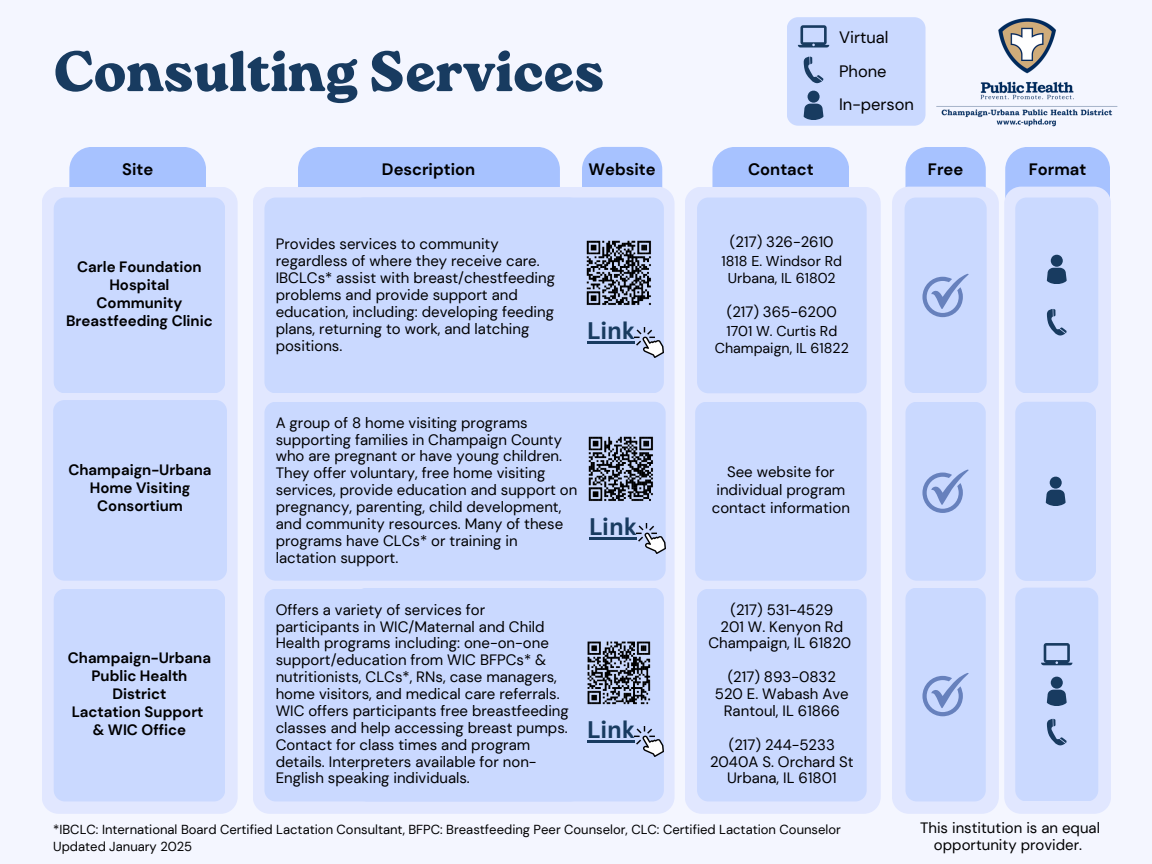
<style>
.page{position:relative;width:1152px;height:864px;background:#f4f6ff}
.page>*{position:absolute;margin:0;border:0;box-sizing:border-box;transform-origin:0 0}
.t1{font:800 57px "Roca One";letter-spacing:-.01em;color:#183b60}
.t2{font:700 23.4px "Canva Sans";color:#183b60}
.t3{font:700 16.5px "DM Sans";color:#000}
.t4{font:16.5px "DM Sans";color:#000}
.t5{font:15px/16.8px "DM Sans";color:#000;text-align:center}
.t6{font:700 15px/18px "DM Sans";color:#000;text-align:center}
.t7{font:14.25px/16.8px "DM Sans";color:#000;text-align:center}
.t8{font:13.05px "DM Sans";color:#000}
</style>
<div class="page">
<div style="left:69px;top:147px;width:137px;height:653px;background:#a7c2ff;border-radius:22px"></div>
<div style="left:42px;top:187px;width:196px;height:627px;background:#e1e7ff;border-radius:17px"></div>
<div style="left:712px;top:147px;width:137px;height:653px;background:#a7c2ff;border-radius:22px"></div>
<div style="left:685px;top:187px;width:196px;height:627px;background:#e1e7ff;border-radius:17px"></div>
<div style="left:582px;top:147px;width:80px;height:651px;background:#a7c2ff;border-radius:22px"></div>
<div style="left:1005px;top:147px;width:105px;height:653px;background:#a7c2ff;border-radius:23px"></div>
<div style="left:1004px;top:187px;width:107px;height:627px;background:#e1e7ff;border-radius:17px"></div>
<div style="left:298px;top:147px;width:262px;height:644px;background:#a7c2ff;border-radius:22px"></div>
<div style="left:253px;top:187px;width:422px;height:627px;background:#e1e7ff;border-radius:17px"></div>
<div style="left:905px;top:147px;width:81px;height:653px;background:#a7c2ff;border-radius:22px"></div>
<div style="left:892px;top:187px;width:107px;height:627px;background:#e1e7ff;border-radius:17px"></div>
<div style="left:787px;top:17px;width:138px;height:109px;background:#cad9ff;border-radius:11px"></div>
<svg style="left:804px;top:56px;width:20px;height:27px"></svg>
<svg style="left:804px;top:91px;width:20px;height:29px"></svg>
<svg style="left:798px;top:25px;width:31px;height:23px"></svg>
<div style="left:54px;top:198px;width:171px;height:195px;background:#cad9ff;border-radius:11px"></div>
<div style="left:697px;top:198px;width:170px;height:195px;background:#cad9ff;border-radius:11px"></div>
<div style="left:352px;top:198px;width:312px;height:195px;background:#cad9ff;border-radius:11px"></div>
<div style="left:264px;top:198px;width:316px;height:195px;background:#cad9ff;border-radius:11px"></div>
<div style="left:1015px;top:198px;width:83px;height:195px;background:#cad9ff;border-radius:11px"></div>
<div style="left:905px;top:198px;width:82px;height:195px;background:#cad9ff;border-radius:11px"></div>
<svg style="left:922px;top:274px;width:47px;height:43px"></svg>
<hr style="left:587px;top:341px;width:48px;height:3px;background:#183b60">
<img style="left:635px;top:328px;width:29px;height:29px">
<img style="left:586px;top:240px;width:65px;height:66px">
<svg style="left:1047px;top:255px;width:20px;height:29px"></svg>
<svg style="left:1047px;top:309px;width:20px;height:27px"></svg>
<div style="left:1015px;top:402px;width:81px;height:179px;background:#cad9ff;border-radius:11px"></div>
<div style="left:905px;top:402px;width:81px;height:179px;background:#cad9ff;border-radius:11px"></div>
<div style="left:53px;top:400px;width:174px;height:181px;background:#cad9ff;border-radius:11px"></div>
<div style="left:541px;top:402px;width:125px;height:179px;background:#cad9ff;border-radius:11px"></div>
<div style="left:264px;top:402px;width:325px;height:179px;background:#cad9ff;border-radius:11px"></div>
<img style="left:588px;top:436px;width:65px;height:66px">
<hr style="left:589px;top:537px;width:47px;height:3px;background:#183b60">
<img style="left:636px;top:524px;width:30px;height:29px">
<div style="left:695px;top:402px;width:172px;height:179px;background:#cad9ff;border-radius:11px"></div>
<svg style="left:922px;top:469px;width:47px;height:44px"></svg>
<svg style="left:1046px;top:477px;width:20px;height:29px"></svg>
<div style="left:1015px;top:588px;width:83px;height:213px;background:#cad9ff;border-radius:11px"></div>
<div style="left:905px;top:588px;width:81px;height:213px;background:#cad9ff;border-radius:11px"></div>
<div style="left:54px;top:589px;width:171px;height:212px;background:#cad9ff;border-radius:11px"></div>
<div style="left:356px;top:588px;width:308px;height:213px;background:#cad9ff;border-radius:11px"></div>
<div style="left:264px;top:589px;width:317px;height:212px;background:#cad9ff;border-radius:11px"></div>
<img style="left:587px;top:641px;width:64px;height:64px">
<hr style="left:587px;top:740px;width:48px;height:3px;background:#183b60">
<img style="left:635px;top:727px;width:29px;height:29px">
<div style="left:697px;top:589px;width:170px;height:212px;background:#cad9ff;border-radius:11px"></div>
<svg style="left:922px;top:673px;width:47px;height:43px"></svg>
<svg style="left:1047px;top:677px;width:20px;height:29px"></svg>
<svg style="left:1041px;top:643px;width:31px;height:22px"></svg>
<svg style="left:1047px;top:719px;width:20px;height:27px"></svg>
<img style="left:936px;top:18px;width:182px;height:108px">
<p class="t1" style="left:53px;top:38px;width:553px">Consulting Services</p>
<h3 class="t4" style="left:839px;top:27px;width:51px">Virtual</h3>
<p class="t4" style="left:839px;top:61px;width:49px">Phone</p>
<p class="t4" style="left:839px;top:94px;width:76px">In-person</p>
<h2 class="t3" style="left:122px;top:158px;width:33px">Site</h2>
<h2 class="t3" style="left:382px;top:158px;width:95px">Description</h2>
<h4 class="t3" style="left:589px;top:158px;width:69px">Website</h4>
<p class="t3" style="left:748px;top:158px;width:67px">Contact</p>
<p class="t3" style="left:928px;top:158px;width:37px">Free</p>
<p class="t3" style="left:1029px;top:158px;width:59px">Format</p>
<h1 class="t6" style="left:66px;top:258px;width:148px">Carle Foundation<br>Hospital<br>Community<br>Breastfeeding Clinic</h1>
<h3 class="t6" style="left:68px;top:461px;width:145px">Champaign-Urbana<br>Home Visiting<br>Consortium</h3>
<h3 class="t6" style="left:68px;top:649px;width:145px">Champaign-Urbana<br>Public Health<br>District<br>Lactation Support &amp; WIC Office</h3>
<p class="t5" style="left:276px;top:236px;width:281px;text-align:left">Provides services to community regardless of where they receive care.<br>IBCLCs* assist with breast/chestfeeding problems and provide support and education, including: developing feeding plans, returning to work, and latching positions.</p>
<h4 class="t2" style="left:587px;top:314px;width:49px">Link</h4>
<h3 class="t5" style="left:276px;top:414px;width:303px;text-align:left">A group of 8 home visiting programs supporting families in Champaign County who are pregnant or have young children.<br>They offer voluntary, free home visiting services, provide education and support on pregnancy, parenting, child development, and community resources. Many of these programs have CLCs* or training in lactation support.</h3>
<h3 class="t2" style="left:589px;top:510px;width:49px">Link</h3>
<h4 class="t5" style="left:276px;top:601px;width:295px;text-align:left">Offers a variety of services for participants in WIC/Maternal and Child Health programs including: one-on-one support/education from WIC BFPCs* &amp; nutritionists, CLCs*, RNs, case managers, home visitors, and medical care referrals.<br>WIC offers participants free breastfeeding classes and help accessing breast pumps.<br>Contact for class times and program details. Interpreters available for non-English speaking individuals.</h4>
<h2 class="t2" style="left:587px;top:713px;width:49px">Link</h2>
<p class="t5" style="left:730px;top:234px;width:105px">(217) 326-2610</p>
<h4 class="t7" style="left:722px;top:253px;width:122px">1818 E. Windsor Rd<br>Urbana, IL 61802</h4>
<p class="t5" style="left:727px;top:303px;width:112px">(217) 365-6200</p>
<h4 class="t7" style="left:715px;top:323px;width:135px">1701 W. Curtis Rd<br>Champaign, IL 61822</h4>
<h3 class="t5" style="left:712px;top:463px;width:140px;line-height:18px">See website for individual program contact information</h3>
<p class="t5" style="left:708px;top:601px;width:144px">(217) 531-4529<br>201 W. Kenyon Rd<br>Champaign, IL 61820</p>
<h4 class="t5" style="left:715px;top:669px;width:135px">(217) 893-0832<br>520 E. Wabash Ave<br>Rantoul, IL 61866</h4>
<p class="t5" style="left:710px;top:736px;width:145px">(217) 244-5233<br>2040A S. Orchard St<br>Urbana, IL 61801</p>
<h4 class="t8" style="left:53px;top:821px;width:789px">*IBCLC: International Board Certified Lactation Consultant, BFPC: Breastfeeding Peer Counselor, CLC: Certified Lactation Counselor</h4>
<h4 class="t8" style="left:53px;top:838px;width:141px">Updated January 2025</h4>
<p class="t5" style="left:920px;top:819px;width:181px">This institution is an equal opportunity provider.</p>
</div>
